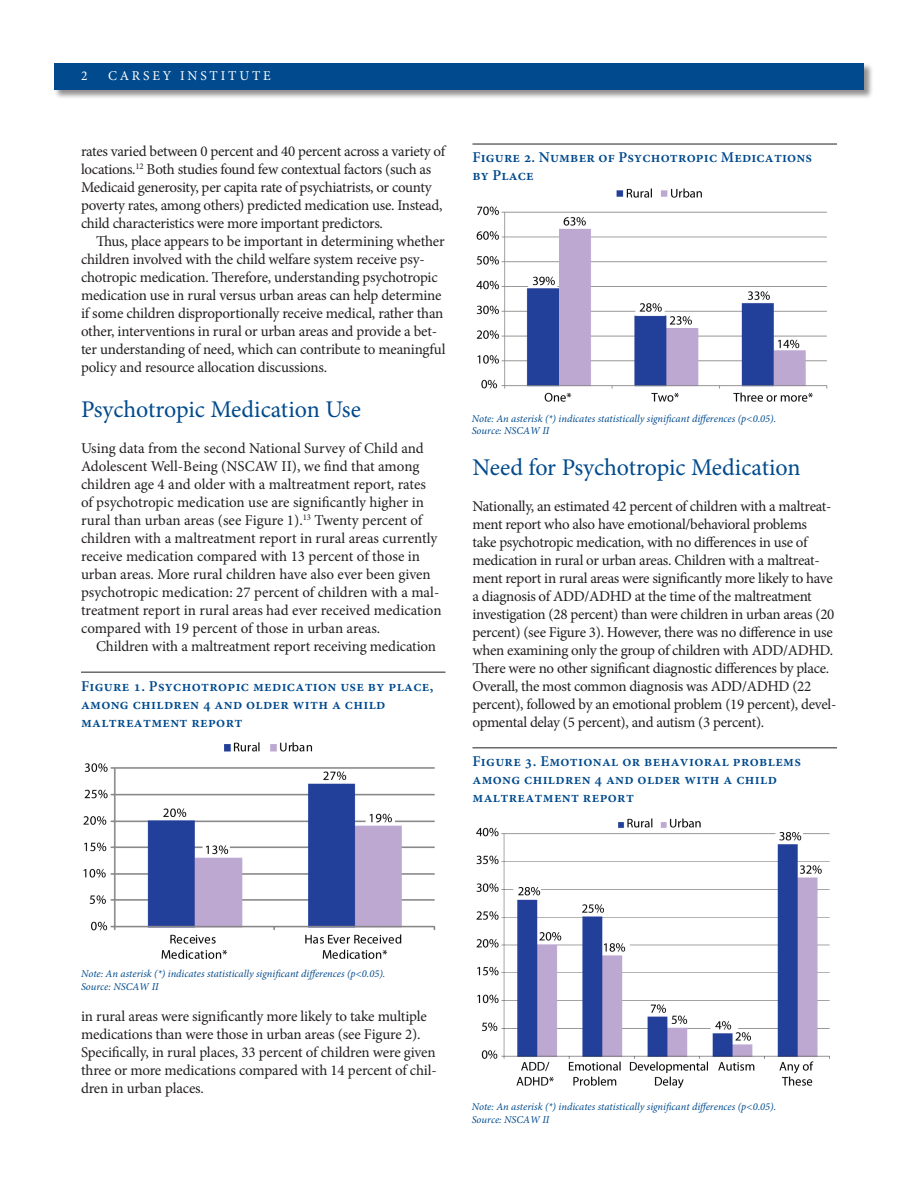
<style>
.page{position:relative;width:918px;height:1188px;background:#fff}
.page>*{position:absolute;margin:0;border:0;box-sizing:border-box;transform-origin:0 0}
.Head_2_16_18{font:24px "Minion Pro";letter-spacing:-.005em;color:#004a8d}
.Text_A_Main_No_Inden{font:15px/18px "Minion Pro";letter-spacing:-.015em;color:#231f20}
.Text_A_Main_Indent_1{font:15px/18px "Minion Pro";letter-spacing:-.015em;color:#231f20}
.Figure_Table_Titles{font:600 15px/18px "Minion Pro";letter-spacing:.02em;color:#004a8d}
.t1{font:13.5px "Minion Pro";letter-spacing:.21em;color:#fff}
.Text_E_Source_text_f{font:italic 10.5px "Minion Pro";color:#004a8d}
</style>
<div class="page">
<hr style="left:81px;top:672px;width:365px;height:1px;background:#231f20">
<img style="left:83px;top:742px;width:353px;height:217px">
<hr style="left:472px;top:144px;width:365px;height:1px;background:#231f20">
<img style="left:476px;top:188px;width:352px;height:214px">
<img style="left:476px;top:818px;width:354px;height:271px">
<hr style="left:472px;top:747px;width:365px;height:1px;background:#231f20">
<div style="left:53px;top:62px;width:821px;height:38px;background:#231f20;opacity:.5"></div>
<div style="left:54px;top:63px;width:810px;height:27px;background:#004a8d"></div>
<p class="t1" style="left:81px;top:67px;width:8px">2</p>
<p class="t1" style="left:108px;top:67px;width:164px">CARSEY INSTITUTE</p>
<p class="Text_A_Main_Indent_1" style="left:81px;top:143px;width:366px">rates varied between 0 percent and 40 percent across a variety of locations.<sup>12</sup> Both studies found few contextual factors (such as Medicaid generosity, per capita rate of psychiatrists, or county poverty rates, among others) predicted medication use. Instead, child characteristics were more important predictors.</p>
<p class="Text_A_Main_Indent_1" style="left:81px;top:233px;width:366px;text-indent:15px">Thus, place appears to be important in determining whether children involved with the child welfare system receive psy&shy;chotropic medication. Therefore, understanding psychotropic medication use in rural versus urban areas can help determine if some children disproportionally receive medical, rather than other, interventions in rural or urban areas and provide a bet&shy;ter understanding of need, which can contribute to meaningful policy and resource allocation discussions.</p>
<p class="Head_2_16_18" style="left:81px;top:394px;width:281px">Psychotropic Medication Use</p>
<p class="Text_A_Main_No_Inden" style="left:81px;top:440px;width:362px">Using data from the second National Survey of Child and Adolescent Well-Being (NSCAW II), we find that among children age 4 and older with a maltreatment report, rates of psychotropic medication use are significantly higher in rural than urban areas (see Figure 1).<sup>13</sup> Twenty percent of children with a maltreatment report in rural areas currently receive medication compared with 13 percent of those in urban areas. More rural children have also ever been given psychotropic medication: 27 percent of children with a mal&shy;treatment report in rural areas had ever received medication compared with 19 percent of those in urban areas.</p>
<p class="Text_A_Main_Indent_1" style="left:96px;top:638px;width:342px">Children with a maltreatment report receiving medication</p>
<p class="Figure_Table_Titles" style="left:81px;top:677px;width:354px">Figure 1. Psychotropic medication use by place, among children 4 and older with a child maltreatment report</p>
<p class="Figure_Table_Titles" style="left:472px;top:149px;width:341px">Figure 2. Number of Psychotropic Medications by Place</p>
<p class="Text_E_Source_text_f" style="left:472px;top:411px;width:306px">Note: An asterisk (*) indicates statistically significant differences (p&lt;0.05).</p>
<p class="Text_E_Source_text_f" style="left:472px;top:424px;width:79px">Source: NSCAW II</p>
<p class="Head_2_16_18" style="left:472px;top:451px;width:330px">Need for Psychotropic Medication</p>
<p class="Text_A_Main_No_Inden" style="left:472px;top:497px;width:365px">Nationally, an estimated 42 percent of children with a maltreat&shy;ment report who also have emotional/behavioral problems<br>take psychotropic medication, with no differences in use of medication in rural or urban areas. Children with a maltreat&shy;ment report in rural areas were significantly more likely to have a diagnosis of ADD/ADHD at the time of the maltreatment investigation (28 percent) than were children in urban areas (20 percent) (see Figure 3). However, there was no difference in use when examining only the group of children with ADD/ADHD.<br>There were no other significant diagnostic differences by place.<br>Overall, the most common diagnosis was ADD/ADHD (22 percent), followed by an emotional problem (19 percent), devel&shy;opmental delay (5 percent), and autism (3 percent).</p>
<p class="Figure_Table_Titles" style="left:472px;top:752px;width:330px">Figure 3. Emotional or behavioral problems among children 4 and older with a child maltreatment report</p>
<p class="Text_E_Source_text_f" style="left:81px;top:967px;width:306px">Note: An asterisk (*) indicates statistically significant differences (p&lt;0.05).</p>
<p class="Text_E_Source_text_f" style="left:81px;top:980px;width:79px">Source: NSCAW II</p>
<p class="Text_A_Main_Indent_1" style="left:81px;top:1007px;width:357px">in rural areas were significantly more likely to take multiple medications than were those in urban areas (see Figure 2).<br>Specifically, in rural places, 33 percent of children were given three or more medications compared with 14 percent of chil&shy;dren in urban places.</p>
<p class="Text_E_Source_text_f" style="left:472px;top:1100px;width:306px">Note: An asterisk (*) indicates statistically significant differences (p&lt;0.05).</p>
<p class="Text_E_Source_text_f" style="left:472px;top:1113px;width:79px">Source: NSCAW II</p>
</div>
